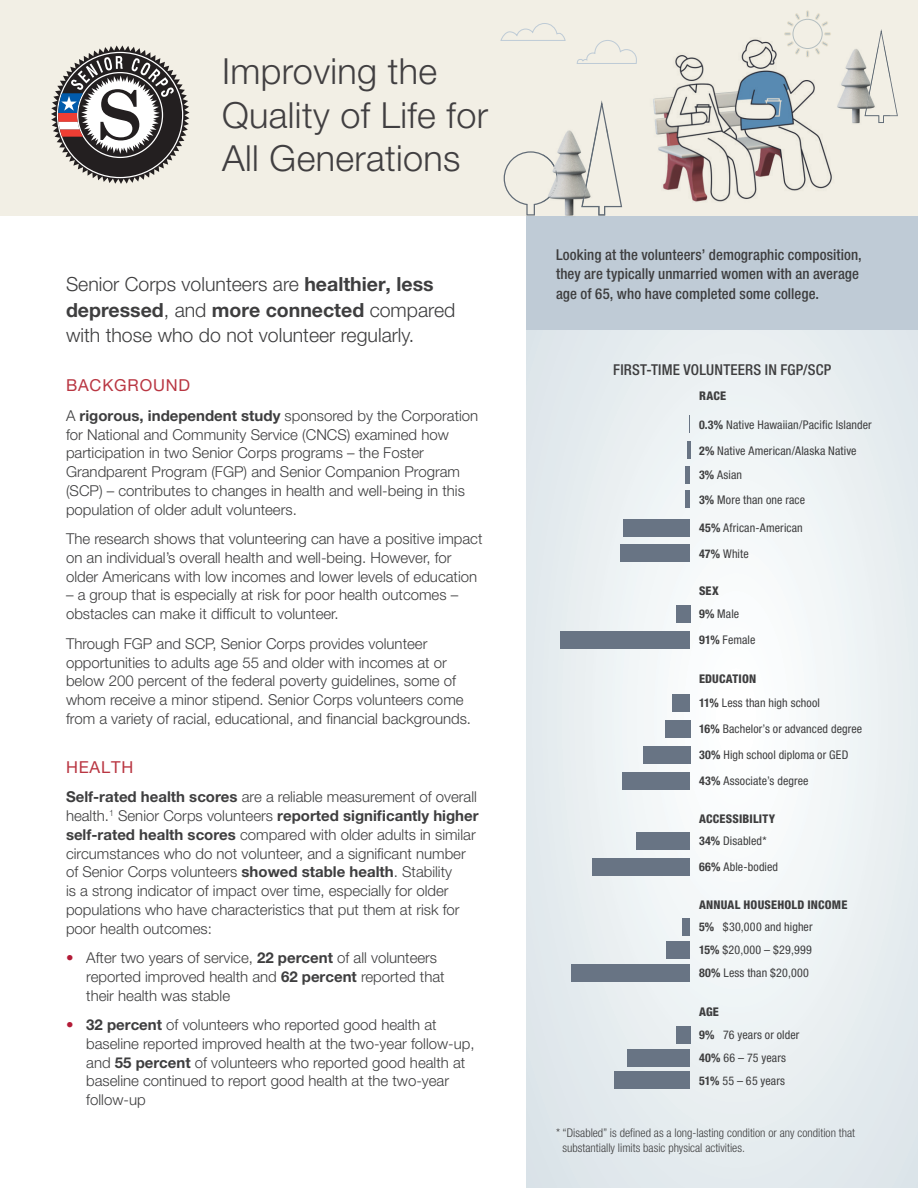
<style>
.page{position:relative;width:918px;height:1188px;background:#fff}
.page>*{position:absolute;margin:0;border:0;box-sizing:border-box;transform-origin:0 0}
.t1{font:300 36px/43.2px "Helvetica Neue LT Pro";letter-spacing:.01em;color:#413f41}
.t2{font:300 19.5px/25.5px "Helvetica Neue LT Pro";color:#3e3e3f}
.t3{font:16.5px "Helvetica Neue LT Pro";letter-spacing:.05em;color:#b93642}
.t4{font:300 15px/18.8px "Helvetica Neue LT Pro";color:#3e3e3f}
.t5{font:500 condensed 15px/19.5px "Helvetica Neue LT Pro";letter-spacing:.005em;color:#3e3e3f}
.t6{font:300 15px "Helvetica Neue LT Pro";color:#b31b37}
.t7{font:condensed 12px "Helvetica Neue LT Pro";letter-spacing:.01em;color:#3e3e3f}
.t8{font:300 condensed 12px/14.4px "Helvetica Neue LT Pro";color:#3e3e3f}
.t9{font:800 condensed 12px "Helvetica Neue LT Pro";letter-spacing:.015em;color:#3e3e3f}
.t10{font:condensed 12px "Helvetica Neue LT Pro";letter-spacing:.03em;color:#3e3e3f}
.s1{font-weight:700}
</style>
<div class="page">
<div style="left:0;top:0;width:918px;height:216px;background:#f2efe5"></div>
<svg style="left:526px;top:329px;width:392px;height:859px"></svg>
<div style="left:526px;top:216px;width:392px;height:113px;background:#bfcbd6"></div>
<svg style="left:51px;top:45px;width:138px;height:139px"></svg>
<hr style="left:687px;top:442px;width:3px;height:17px;background:#687484">
<div style="left:685px;top:467px;width:5px;height:17px;background:#687484"></div>
<div style="left:623px;top:519px;width:67px;height:18px;background:#687484"></div>
<svg style="left:690px;top:416px;width:1px;height:17px"></svg>
<div style="left:620px;top:545px;width:70px;height:17px;background:#687484"></div>
<div style="left:685px;top:491px;width:5px;height:17px;background:#687484"></div>
<div style="left:676px;top:605px;width:14px;height:17px;background:#687484"></div>
<div style="left:561px;top:631px;width:129px;height:17px;background:#687484"></div>
<div style="left:673px;top:694px;width:17px;height:17px;background:#687484"></div>
<div style="left:643px;top:746px;width:47px;height:17px;background:#687484"></div>
<div style="left:623px;top:772px;width:67px;height:17px;background:#687484"></div>
<div style="left:665px;top:720px;width:25px;height:17px;background:#687484"></div>
<div style="left:637px;top:832px;width:53px;height:18px;background:#687484"></div>
<div style="left:592px;top:858px;width:98px;height:17px;background:#687484"></div>
<div style="left:571px;top:964px;width:119px;height:17px;background:#687484"></div>
<div style="left:667px;top:941px;width:23px;height:18px;background:#687484"></div>
<div style="left:682px;top:918px;width:8px;height:18px;background:#687484"></div>
<div style="left:614px;top:1072px;width:76px;height:17px;background:#687484"></div>
<div style="left:627px;top:1049px;width:63px;height:17px;background:#687484"></div>
<div style="left:676px;top:1026px;width:14px;height:17px;background:#687484"></div>
<img style="left:653px;top:35px;width:179px;height:167px">
<svg style="left:878px;top:29px;width:20px;height:88px"></svg>
<img style="left:837px;top:49px;width:28px;height:75px">
<img style="left:865px;top:46px;width:25px;height:77px">
<div style="left:793px;top:19px;width:30px;height:30px;border:1px solid #becbd6;border-radius:50%"></div>
<svg style="left:815px;top:41px;width:14px;height:14px"></svg>
<svg style="left:787px;top:41px;width:22px;height:16px"></svg>
<svg style="left:784px;top:10px;width:47px;height:25px"></svg>
<svg style="left:500px;top:23px;width:137px;height:41px"></svg>
<svg style="left:596px;top:100px;width:26px;height:108px"></svg>
<svg style="left:504px;top:151px;width:39px;height:65px"></svg>
<img style="left:557px;top:130px;width:24px;height:86px">
<img style="left:581px;top:127px;width:27px;height:89px">
<img style="left:543px;top:154px;width:15px;height:49px">
<h1 class="t1" style="left:222px;top:49px;width:267px">Improving the<br>Quality of Life for<br>All Generations</h1>
<p class="t2" style="left:66px;top:271px;width:391px">Senior Corps volunteers are <span class="s1">healthier, less depressed</span>, and <span class="s1">more connected</span> compared with those who do not volunteer regularly.</p>
<h2 class="t3" style="left:66px;top:376px;width:126px">BACKGROUND</h2>
<p class="t4" style="left:66px;top:406px;width:414px">A <span class="s1">rigorous, independent study</span> sponsored by the Corporation for National and Community Service (CNCS) examined how participation in two Senior Corps programs – the Foster Grandparent Program (FGP) and Senior Companion Program (SCP) – contributes to changes in health and well-being in this population of older adult volunteers.</p>
<p class="t4" style="left:66px;top:529px;width:418px">The research shows that volunteering can have a positive impact on an individual’s overall health and well-being. However, for older Americans with low incomes and lower levels of education</p>
<p class="t4" style="left:66px;top:585px;width:394px">– a group that is especially at risk for poor health outcomes – obstacles can make it difficult to volunteer.</p>
<p class="t4" style="left:66px;top:634px;width:407px">Through FGP and SCP, Senior Corps provides volunteer opportunities to adults age 55 and older with incomes at or below 200 percent of the federal poverty guidelines, some of whom receive a minor stipend. Senior Corps volunteers come from a variety of racial, educational, and financial backgrounds.</p>
<h2 class="t3" style="left:66px;top:757px;width:69px">HEALTH</h2>
<p class="t4" style="left:66px;top:787px;width:414px"><span class="s1">Self-rated health scores</span> are a reliable measurement of overall health.<sup>1</sup> Senior Corps volunteers <span class="s1">reported significantly higher self-rated health scores</span> compared with older adults in similar circumstances who do not volunteer, and a significant number of Senior Corps volunteers <span class="s1">showed stable health</span>. Stability<br>is a strong indicator of impact over time, especially for older populations who have characteristics that put them at risk for poor health outcomes:</p>
<p class="t6" style="left:66px;top:949px;width:9px">•</p>
<p class="t4" style="left:86px;top:948px;width:360px">After two years of service, <span class="s1">22 percent</span> of all volunteers reported improved health and <span class="s1">62 percent</span> reported that their health was stable</p>
<p class="t4" style="left:86px;top:1015px;width:390px"><span class="s1">32 percent</span> of volunteers who reported good health at baseline reported improved health at the two-year follow-up, and <span class="s1">55 percent</span> of volunteers who reported good health at baseline continued to report good health at the two-year follow-up</p>
<p class="t6" style="left:66px;top:1016px;width:9px">•</p>
<p class="t5" style="left:556px;top:244px;width:307px">Looking at the volunteers’ demographic composition, they are typically unmarried women with an average age of 65, who have completed some college.</p>
<h2 class="t5" style="left:613px;top:360px;width:219px">FIRST-TIME VOLUNTEERS IN FGP/SCP</h2>
<h3 class="t9" style="left:699px;top:388px;width:29px">RACE</h3>
<p class="t7" style="left:699px;top:418px;width:174px"><span class="s1">0.3%</span> Native Hawaiian/Pacific Islander</p>
<p class="t7" style="left:699px;top:444px;width:159px"><span class="s1">2%</span> Native American/Alaska Native</p>
<p class="t7" style="left:699px;top:468px;width:45px"><span class="s1">3%</span> Asian</p>
<p class="t7" style="left:699px;top:493px;width:108px"><span class="s1">3%</span> More than one race</p>
<p class="t7" style="left:699px;top:521px;width:105px"><span class="s1">45%</span> African-American</p>
<p class="t7" style="left:699px;top:547px;width:51px"><span class="s1">47%</span> White</p>
<h3 class="t9" style="left:699px;top:583px;width:21px">SEX</h3>
<p class="t7" style="left:699px;top:607px;width:42px"><span class="s1">9%</span> Male</p>
<p class="t7" style="left:699px;top:633px;width:58px"><span class="s1">91%</span> Female</p>
<h3 class="t9" style="left:699px;top:672px;width:59px">EDUCATION</h3>
<p class="t7" style="left:699px;top:696px;width:122px"><span class="s1">11%</span> Less than high school</p>
<p class="t7" style="left:699px;top:722px;width:165px"><span class="s1">16%</span> Bachelor’s or advanced degree</p>
<p class="t7" style="left:699px;top:748px;width:151px"><span class="s1">30%</span> High school diploma or GED</p>
<p class="t7" style="left:699px;top:774px;width:111px"><span class="s1">43%</span> Associate’s degree</p>
<h3 class="t9" style="left:699px;top:811px;width:78px">ACCESSIBILITY</h3>
<p class="t7" style="left:699px;top:834px;width:69px"><span class="s1">34%</span> Disabled*</p>
<p class="t7" style="left:699px;top:860px;width:81px"><span class="s1">66%</span> Able-bodied</p>
<h3 class="t9" style="left:699px;top:898px;width:150px">ANNUAL HOUSEHOLD INCOME</h3>
<p class="t7" style="left:699px;top:920px;width:115px"><span class="s1">5%</span> $30,000 and higher</p>
<p class="t10" style="left:699px;top:943px;width:115px"><span class="s1">15%</span> $20,000 – $29,999</p>
<p class="t7" style="left:699px;top:966px;width:112px"><span class="s1">80%</span> Less than $20,000</p>
<h3 class="t9" style="left:699px;top:1005px;width:21px">AGE</h3>
<p class="t7" style="left:699px;top:1028px;width:102px"><span class="s1">9%</span> 76 years or older</p>
<p class="t7" style="left:699px;top:1051px;width:89px"><span class="s1">40%</span> 66 – 75 years</p>
<p class="t7" style="left:699px;top:1074px;width:88px"><span class="s1">51%</span> 55 – 65 years</p>
<p class="t8" style="left:563px;top:1126px;width:294px;text-indent:-6px">* “Disabled” is defined as a long-lasting condition or any condition that substantially limits basic physical activities.</p>
</div>
